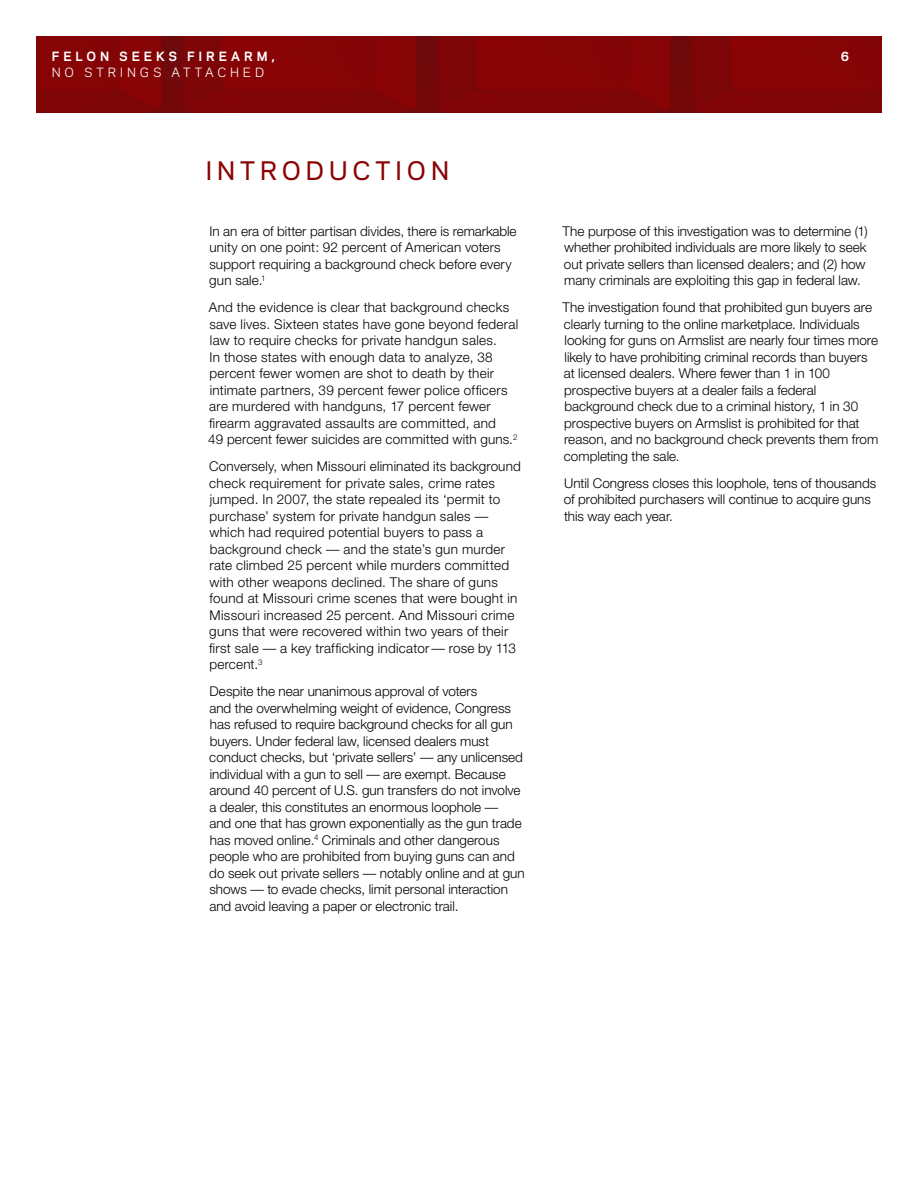
<style>
.page{position:relative;width:918px;height:1188px;background:#fff}
.page>*{position:absolute;margin:0;border:0;box-sizing:border-box;transform-origin:0 0}
.t1{font:500 24px "Galaxie Polaris";letter-spacing:.2em;color:#8b0304}
.t2{font:300 13.5px/16.5px "Helvetica Neue";letter-spacing:.005em;color:#000}
.t3{font:700 12px "Galaxie Polaris";letter-spacing:.315em;color:#fff}
.t4{font:12px "Galaxie Polaris";letter-spacing:.315em;color:#fff}
</style>
<div class="page">
<img style="left:36px;top:36px;width:846px;height:76px">
<p class="t3" style="left:52px;top:47px;width:224px">FELON SEEKS FIREARM,</p>
<p class="t4" style="left:52px;top:63px;width:214px">NO STRINGS ATTACHED</p>
<h1 class="t1" style="left:205px;top:152px;width:245px">INTRODUCTION</h1>
<p class="t2" style="left:209px;top:222px;width:309px">In an era of bitter partisan divides, there is remarkable unity on one point: 92 percent of American voters support requiring a background check before every gun sale.<sup>1</sup></p>
<p class="t2" style="left:208px;top:299px;width:311px">And the evidence is clear that background checks save lives. Sixteen states have gone beyond federal law to require checks for private handgun sales.<br>In those states with enough data to analyze, 38 percent fewer women are shot to death by their intimate partners, 39 percent fewer police officers are murdered with handguns, 17 percent fewer firearm aggravated assaults are committed, and<br>49 percent fewer suicides are committed with guns.<sup>2</sup></p>
<p class="t2" style="left:209px;top:458px;width:313px">Conversely, when Missouri eliminated its background check requirement for private sales, crime rates jumped. In 2007, the state repealed its ‘permit to purchase’ system for private handgun sales — which had required potential buyers to pass a background check — and the state’s gun murder rate climbed 25 percent while murders committed with other weapons declined. The share of guns found at Missouri crime scenes that were bought in Missouri increased 25 percent. And Missouri crime guns that were recovered within two years of their first sale — a key trafficking indicator— rose by 113 percent.<sup>3</sup></p>
<p class="t2" style="left:209px;top:683px;width:317px">Despite the near unanimous approval of voters<br>and the overwhelming weight of evidence, Congress has refused to require background checks for all gun buyers. Under federal law, licensed dealers must conduct checks, but ‘private sellers’ — any unlicensed individual with a gun to sell — are exempt. Because around 40 percent of U.S. gun transfers do not involve a dealer, this constitutes an enormous loophole —<br>and one that has grown exponentially as the gun trade has moved online.<sup>4</sup> Criminals and other dangerous people who are prohibited from buying guns can and do seek out private sellers — notably online and at gun shows — to evade checks, limit personal interaction and avoid leaving a paper or electronic trail.</p>
<p class="t3" style="left:841px;top:47px;width:10px">6</p>
<p class="t2" style="left:563px;top:222px;width:307px">The purpose of this investigation was to determine (1) whether prohibited individuals are more likely to seek out private sellers than licensed dealers; and (2) how many criminals are exploiting this gap in federal law.</p>
<p class="t2" style="left:563px;top:299px;width:317px">The investigation found that prohibited gun buyers are clearly turning to the online marketplace. Individuals looking for guns on Armslist are nearly four times more likely to have prohibiting criminal records than buyers at licensed dealers. Where fewer than 1 in 100 prospective buyers at a dealer fails a federal background check due to a criminal history, 1 in 30 prospective buyers on Armslist is prohibited for that reason, and no background check prevents them from completing the sale.</p>
<p class="t2" style="left:564px;top:474px;width:314px">Until Congress closes this loophole, tens of thousands of prohibited purchasers will continue to acquire guns this way each year.</p>
</div>
